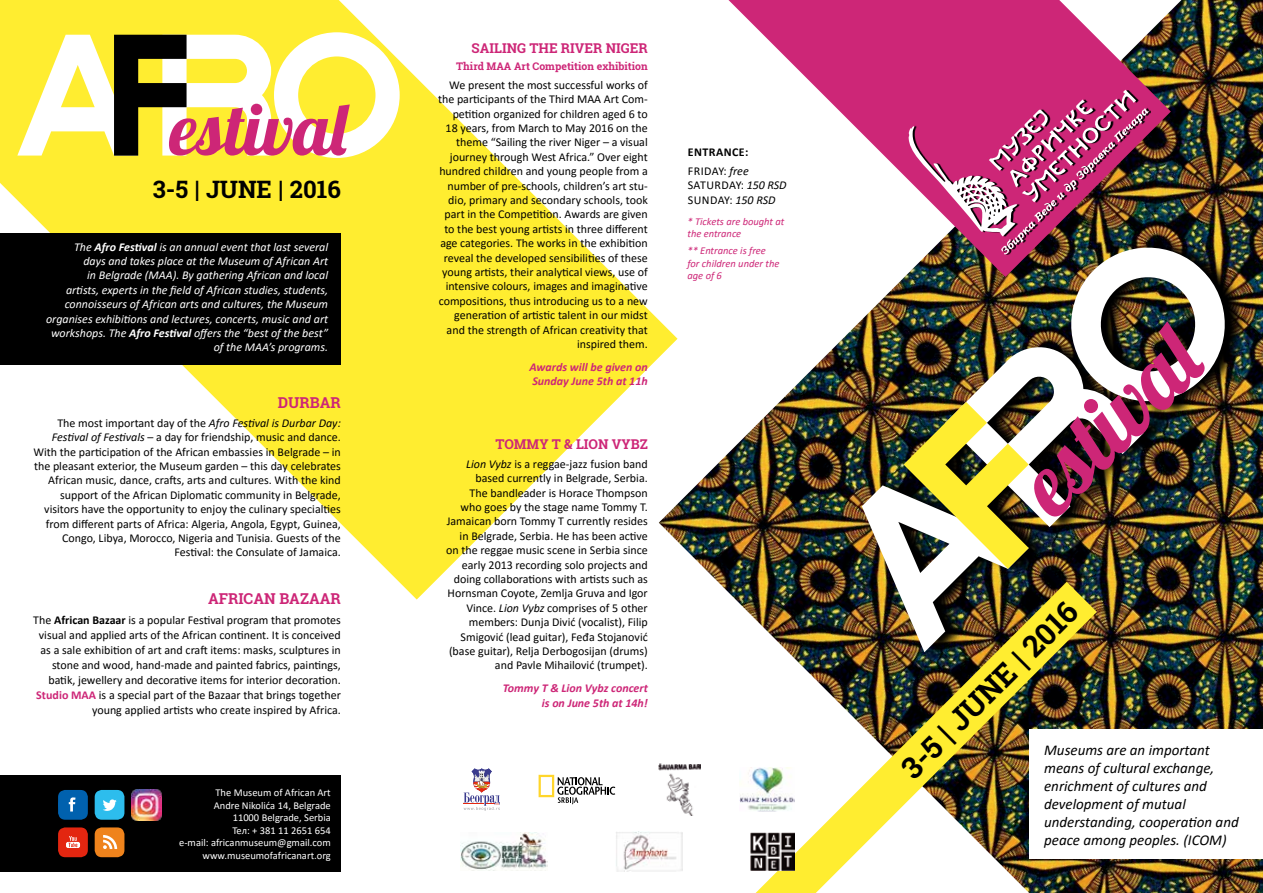
<style>
.page{position:relative;width:1263px;height:893px;background:#fff}
.page>*{position:absolute;margin:0;border:0;box-sizing:border-box;transform-origin:0 0}
.t1{font:700 30px "Roboto Slab";color:#000}
.t2{font:700 24px "Roboto Slab";color:#000}
.t3{font:italic 15px/18px "Calibri";color:#000}
.t4{font:700 15px "Roboto Slab";color:#cd2677}
.t5{font:700 13.5px "Roboto Slab";color:#cd2677}
.t6{font:12px/14.4px "Calibri";color:#000;text-align:right}
.t7{font:italic 12px/14.4px "Calibri";color:#fff;text-align:right}
.t8{font:italic 700 12px/14.4px "Calibri";color:#cd2677;text-align:right}
.t9{font:italic 12px "Calibri";color:#000}
.t10{font:700 12px "Calibri";letter-spacing:.04em;color:#000}
.t11{font:10.5px/12.6px "Calibri";color:#fff;text-align:right}
.t12{font:italic 10.5px/12.6px "Calibri";color:#cd2677}
.t13{font:700 10.5px "Roboto Slab";color:#cd2677}
.s1{font-family:"Roboto";font-weight:900}
.s2{font-weight:700}
.s3{font-style:italic}
.s4{font-weight:700;color:#cd2677}
.s5{font-style:normal}
</style>
<div class="page">
<div style="left:0;top:775px;width:341px;height:97px;background:#000"></div>
<svg style="left:0;top:0;width:659px;height:600px"></svg>
<img style="left:659px;top:0;width:604px;height:893px">
<img style="left:1097px;top:239px;width:149px;height:421px">
<img style="left:756px;top:582px;width:341px;height:311px">
<div style="left:1030px;top:730px;width:233px;height:129px;background:#fff"></div>
<img style="left:616px;top:832px;width:66px;height:40px">
<img style="left:750px;top:833px;width:44px;height:38px">
<svg style="left:464px;top:768px;width:36px;height:43px"></svg>
<svg style="left:539px;top:775px;width:76px;height:29px"></svg>
<img style="left:659px;top:764px;width:41px;height:51px">
<img style="left:740px;top:767px;width:54px;height:44px">
<svg style="left:728px;top:0;width:443px;height:277px"></svg>
<img style="left:862px;top:90px;width:370px;height:562px">
<div style="left:0;top:233px;width:341px;height:131px;background:#000"></div>
<svg style="left:17px;top:32px;width:383px;height:126px"></svg>
<svg style="left:95px;top:827px;width:29px;height:30px"></svg>
<svg style="left:96px;top:828px;width:28px;height:28px"></svg>
<div style="left:95px;top:790px;width:29px;height:30px;background:#2dbded;border-radius:7px"></div>
<svg style="left:96px;top:790px;width:28px;height:28px"></svg>
<img style="left:131px;top:790px;width:30px;height:30px">
<div style="left:58px;top:790px;width:30px;height:30px;background:#0061ae;border-radius:7px"></div>
<svg style="left:58px;top:790px;width:28px;height:28px"></svg>
<svg style="left:58px;top:827px;width:30px;height:30px"></svg>
<svg style="left:59px;top:828px;width:28px;height:28px"></svg>
<img style="left:461px;top:833px;width:86px;height:38px">
<h2 class="t2" style="left:153px;top:173px;width:190px">3-5 <span class="s1">|</span> june <span class="s1">|</span> 2016</h2>
<p class="t7" style="left:46px;top:239px;width:284px">The <span class="s2">Afro Festival</span> is an annual event that last several<br>days and takes place at the Museum of African Art<br>in Belgrade (MAA). By gathering African and local<br>artists, experts in the field of African studies, students, connoisseurs of African arts and cultures, the Museum organises exhibitions and lectures, concerts, music and art workshops. The <span class="s2">Afro Festival</span> offers the “best of the best” of the MAA’s programs.</p>
<p class="t4" style="left:278px;top:392px;width:12px">DUR</p>
<p class="t4" style="left:310px;top:392px;width:22px">BAR</p>
<p class="t6" style="left:33px;top:415px;width:309px">The most important day of the <span class="s3">Afro Festival is Durbar Day:<br>Festival of Festivals</span> – a day for friendship, music and dance.<br>With the participation of the African embassies in Belgrade – in the pleasant exterior, the Museum garden – this day celebrates African music, dance, crafts, arts and cultures. With the kind support of the African Diplomatic community in Belgrade, visitors have the opportunity to enjoy the culinary specialties from different parts of Africa: Algeria, Angola, Egypt, Guinea, Congo, Libya, Morocco, Nigeria and Tunisia. Guests of the Festival: the Consulate of Jamaica.</p>
<p class="t4" style="left:208px;top:589px;width:113px">AFRICAN BAZAAR</p>
<p class="t6" style="left:33px;top:612px;width:309px;line-height:15px">The <span class="s2">African Bazaar</span> is a popular Festival program that promotes visual and applied arts of the African continent. It is conceived as a sale exhibition of art and craft items: masks, sculptures in stone and wood, hand-made and painted fabrics, paintings, batik, jewellery and decorative items for interior decoration.<br><span class="s4">Studio MAA</span> is a special part of the Bazaar that brings together young applied artists who create inspired by Africa.</p>
<p class="t11" style="left:179px;top:786px;width:153px">The Museum of African Art<br>Andre Nikolića 14, Belgrade<br>11000 Belgrade, Serbia<br>Тел: + 381 11 2651 654<br>e-mail: africanmuseum@gmail.com www.museumofafricanart.org</p>
<p class="t5" style="left:472px;top:39px;width:178px">SAILING THE RIVER NIGER</p>
<p class="t13" style="left:456px;top:59px;width:193px">Third MAA Art Competition exhibition</p>
<p class="t6" style="left:438px;top:77px;width:211px">We present the most successful works of the participants of the Third MAA Art Com&shy;petition organized for children aged 6 to 18 years, from March to May 2016 on the theme “Sailing the river Niger – a visual journey through West Africa.” Over eight hundred children and young people from a number of pre-schools, children’s art stu&shy;dio, primary and secondary schools, took part in the Competition. Awards are given to the best young artists in three different age categories. The works in the exhibition reveal the developed sensibilities of these young artists, their analytical views, use of intensive colours, images and imaginative compositions, thus introducing us to a new generation of artistic talent in our midst and the strength of African creativity that inspired them.</p>
<p class="t8" style="left:529px;top:359px;width:120px;text-align:left">Awards will be given on<br>Sunday June 5th at 11h</p>
<p class="t5" style="left:495px;top:435px;width:154px">TOMMY Т &amp; LION VYBZ</p>
<p class="t6" style="left:446px;top:456px;width:203px"><span class="s3">Lion Vybz</span> is a reggae-jazz fusion band based currently in Belgrade, Serbia.<br>The bandleader is Horace Thompson who goes by the stage name Tommy T.<br>Jamaican born Tommy T currently resides in Belgrade, Serbia. He has been active on the reggae music scene in Serbia since early 2013 recording solo projects and doing collaborations with artists such as Hornsman Coyote, Zemlja Gruva and Igor Vince. <span class="s3">Lion Vybz</span> comprises of 5 other members: Dunja Divić (vocalist), Filip Smigović (lead guitar), Feđa Stojanović (base guitar), Relja Derbogosijan (drums) and Pavle Mihailović (trumpet).</p>
<p class="t8" style="left:503px;top:681px;width:146px">Tommy T &amp; Lion Vybz concert is on June 5th at 14h!</p>
<p class="t10" style="left:688px;top:144px;width:62px">Entrance:</p>
<p class="t6" style="left:688px;top:163px;width:13px">Friday</p>
<p class="t9" style="left:723px;top:162px;width:27px"><span class="s5">:</span> free</p>
<p class="t6" style="left:688px;top:178px;width:14px">Saturday</p>
<p class="t9" style="left:741px;top:177px;width:47px"><span class="s5">:</span> 150 RSD</p>
<p class="t6" style="left:688px;top:192px;width:15px">Sunday</p>
<p class="t9" style="left:729px;top:191px;width:48px"><span class="s5">:</span> 150 RSD</p>
<p class="t12" style="left:687px;top:214px;width:98px">* Tickets are bought at the entrance</p>
<p class="t12" style="left:687px;top:244px;width:93px">** Entrance is free for children under the age of 6</p>
<h1 class="t1" style="left:892px;top:758px;width:237px;rotate:-45deg">3-5 <span class="s1">|</span> june <span class="s1">|</span> 2016</h1>
<p class="t3" style="left:1044px;top:740px;width:196px">Museums are an important means of cultural exchange, enrichment of cultures and development of mutual understanding, cooperation and peace among peoples. (ICOM)</p>
</div>
